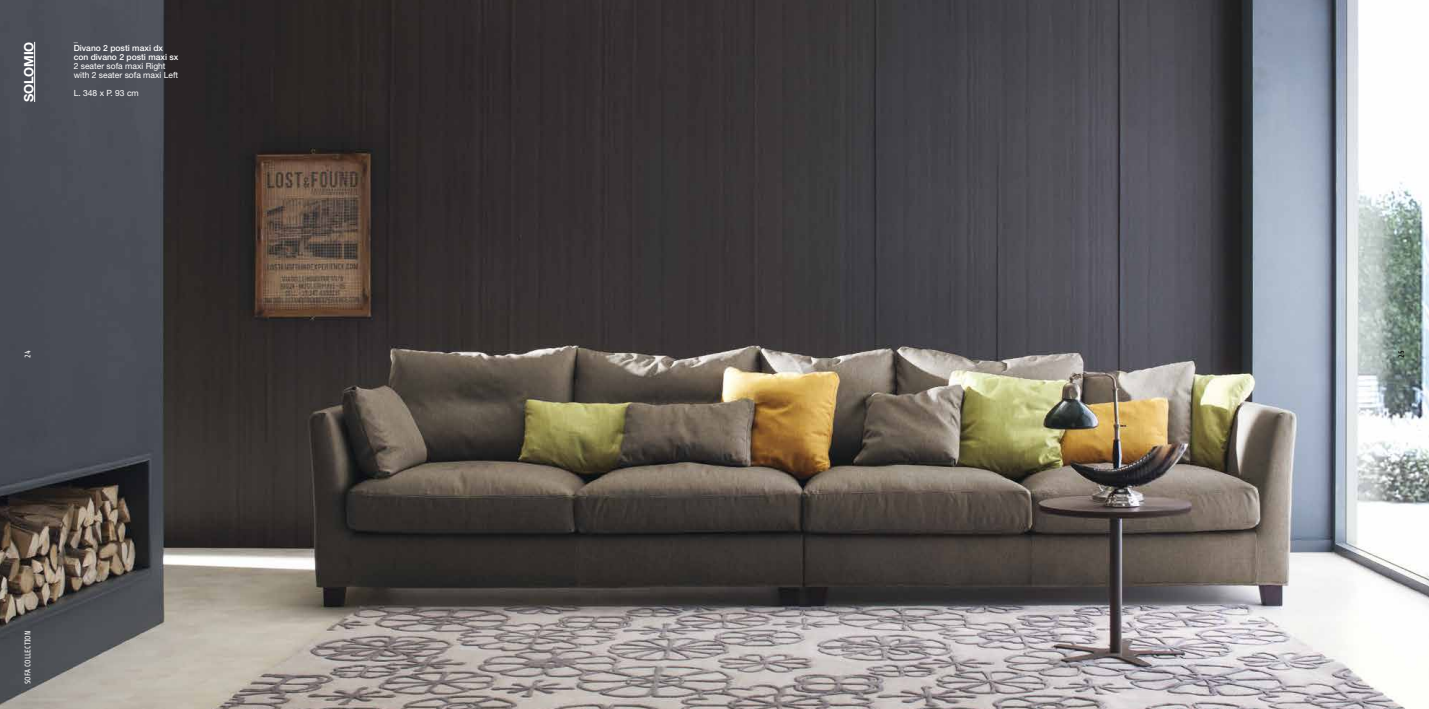
<style>
.page{position:relative;width:1429px;height:709px;background:#fff}
.page>*{position:absolute;margin:0;border:0;box-sizing:border-box;transform-origin:0 0}
.t1{font:700 12.9px "Helvetica Neue LT Std";letter-spacing:-.02em;color:#fff}
.t2{font:8.5px/9px "Helvetica Neue LT Std";color:#fff}
.t3{font:500 8.5px/9px "Helvetica Neue LT Std";color:#fff}
.t4{font:800 8.5px "Helvetica Neue LT Std";color:#fff}
.t5{font:8px "Share";color:#fff}
.t6{font:8px "Share";color:#000}
</style>
<div class="page">
<img style="left:0;top:0;width:1429px;height:709px">
<hr style="left:34px;top:42px;width:1px;height:60px;background:#fff">
<h1 class="t1" style="left:21px;top:102px;width:62px;rotate:-90deg">SOLOMIO</h1>
<p class="t4" style="left:74px;top:34px;width:6px">_</p>
<p class="t3" style="left:74px;top:43px;width:106px">Divano 2 posti maxi dx con divano 2 posti maxi sx</p>
<p class="t2" style="left:74px;top:61px;width:106px">2 seater sofa maxi Right with 2 seater sofa maxi Left</p>
<p class="t2" style="left:74px;top:88px;width:67px">L. 348 x P. 93 cm</p>
<p class="t5" style="left:24px;top:358px;width:9px;rotate:-90deg">24</p>
<p class="t6" style="left:1397px;top:358px;width:9px;rotate:-90deg">25</p>
<p class="t5" style="left:24px;top:684px;width:55px;rotate:-90deg">SOFA COLLECTION</p>
</div>
